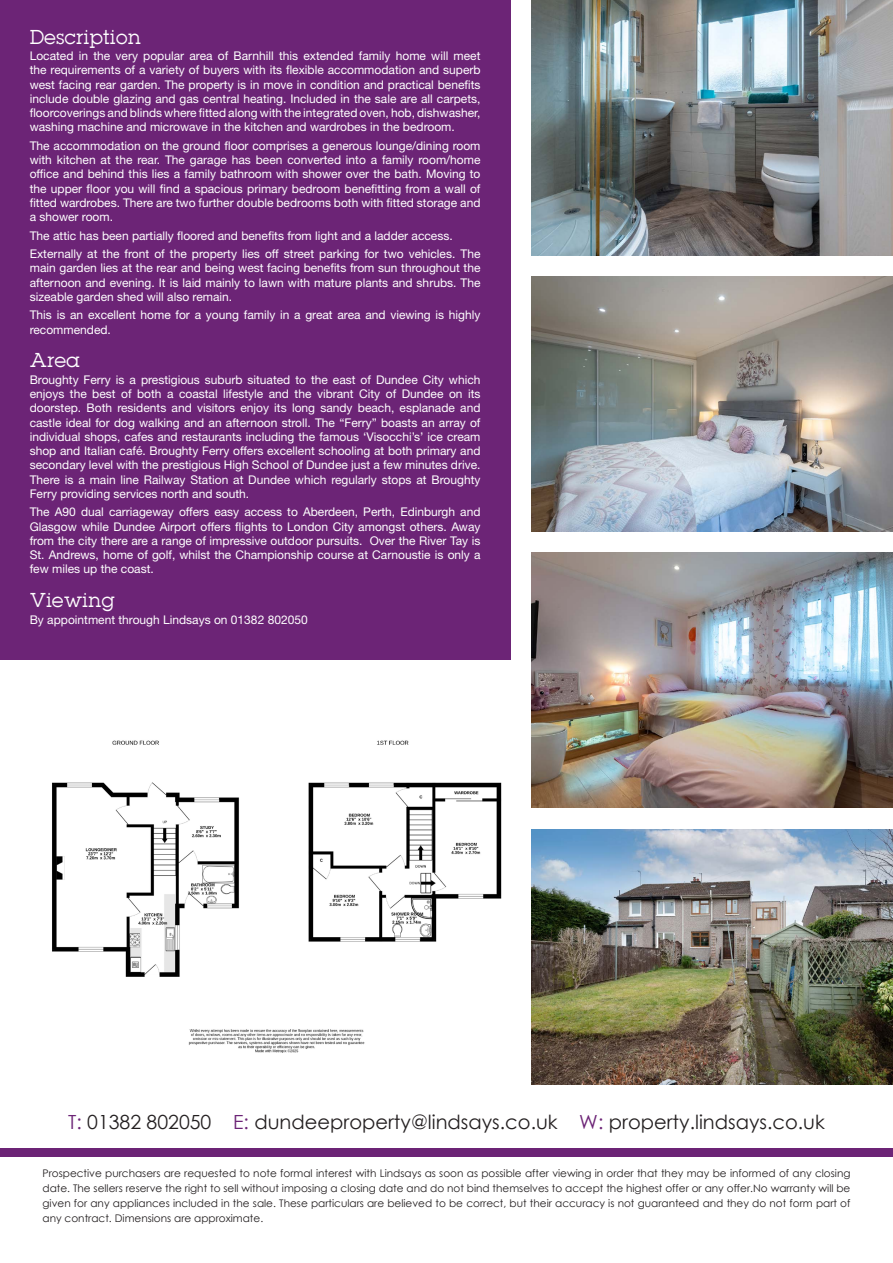
<style>
.page{position:relative;width:893px;height:1263px;background:#fff}
.page>*{position:absolute;margin:0;border:0;box-sizing:border-box;transform-origin:0 0}
.t1{font:19.5px "Century Gothic";color:#231f20}
.t2{font:18px "Lubalin";color:#fff}
.t3{font:12px/14.2px "Helvetica Neue LT Std";color:#fff;text-align:justify}
.t4{font:10.5px/15px "Century Gothic";color:#231f20;text-align:justify}
.s1{color:#6c2476}
</style>
<div class="page">
<div style="left:0;top:0;width:510px;height:659px;background:#6c2476"></div>
<div style="left:0;top:1148px;width:893px;height:9px;background:#6c2476"></div>
<img style="left:531px;top:0;width:362px;height:255px">
<img style="left:531px;top:276px;width:362px;height:255px">
<img style="left:531px;top:553px;width:362px;height:255px">
<img style="left:531px;top:829px;width:362px;height:255px">
<img style="left:52px;top:740px;width:450px;height:313px">
<h2 class="t2" style="left:30px;top:25px;width:113px">Description</h2>
<p class="t3" style="left:30px;top:49px;width:452px">Located in the very popular area of Barnhill this extended family home will meet the requirements of a variety of buyers with its flexible accommodation and superb west facing rear garden. The property is in move in condition and practical benefits include double glazing and gas central heating. Included in the sale are all carpets, floorcoverings and blinds where fitted along with the integrated oven, hob, dishwasher, washing machine and microwave in the kitchen and wardrobes in the bedroom.</p>
<p class="t3" style="left:30px;top:138px;width:452px">The accommodation on the ground floor comprises a generous lounge/dining room with kitchen at the rear. The garage has been converted into a family room/home office and behind this lies a family bathroom with shower over the bath. Moving to the upper floor you will find a spacious primary bedroom benefitting from a wall of fitted wardrobes. There are two further double bedrooms both with fitted storage and a shower room.</p>
<p class="t3" style="left:30px;top:226px;width:452px;line-height:18.5px">The attic has been partially floored and benefits from light and a ladder access.<br>Externally at the front of the property lies off street parking for two vehicles. The</p>
<p class="t3" style="left:30px;top:261px;width:452px">main garden lies at the rear and being west facing benefits from sun throughout the afternoon and evening. It is laid mainly to lawn with mature plants and shrubs. The sizeable garden shed will also remain.</p>
<p class="t3" style="left:30px;top:308px;width:452px">This is an excellent home for a young family in a great area and viewing is highly recommended.</p>
<h2 class="t2" style="left:30px;top:348px;width:52px">Area</h2>
<p class="t3" style="left:30px;top:372px;width:452px">Broughty Ferry is a prestigious suburb situated to the east of Dundee City which enjoys the best of both a coastal lifestyle and the vibrant City of Dundee on its doorstep. Both residents and visitors enjoy its long sandy beach, esplanade and castle ideal for dog walking and an afternoon stroll. The “Ferry” boasts an array of individual shops, cafes and restaurants including the famous ‘Visocchi’s’ ice cream shop and Italian café. Broughty Ferry offers excellent schooling at both primary and secondary level with the prestigious High School of Dundee just a few minutes drive.<br>There is a main line Railway Station at Dundee which regularly stops at Broughty Ferry providing services north and south.</p>
<p class="t3" style="left:30px;top:505px;width:452px">The A90 dual carriageway offers easy access to Aberdeen, Perth, Edinburgh and Glasgow while Dundee Airport offers flights to London City amongst others. Away from the city there are a range of impressive outdoor pursuits. Over the River Tay is St. Andrews, home of golf, whilst the Championship course at Carnoustie is only a few miles up the coast.</p>
<h2 class="t2" style="left:30px;top:588px;width:87px">Viewing</h2>
<p class="t3" style="left:30px;top:612px;width:279px">By appointment through Lindsays on 01382 802050</p>
<h1 class="t1" style="left:68px;top:1108px;width:758px"><span class="s1">T:</span> 01382 802050 <span class="s1">E:</span> dundeeproperty@lindsays.co.uk <span class="s1">W:</span> property.lindsays.co.uk</h1>
<p class="t4" style="left:43px;top:1166px;width:809px">Prospective purchasers are requested to note formal interest with Lindsays as soon as possible after viewing in order that they may be informed of any closing date. The sellers reserve the right to sell without imposing a closing date and do not bind themselves to accept the highest offer or any offer.No warranty will be given for any appliances included in the sale. These particulars are believed to be correct, but their accuracy is not guaranteed and they do not form part of any contract. Dimensions are approximate.</p>
</div>
